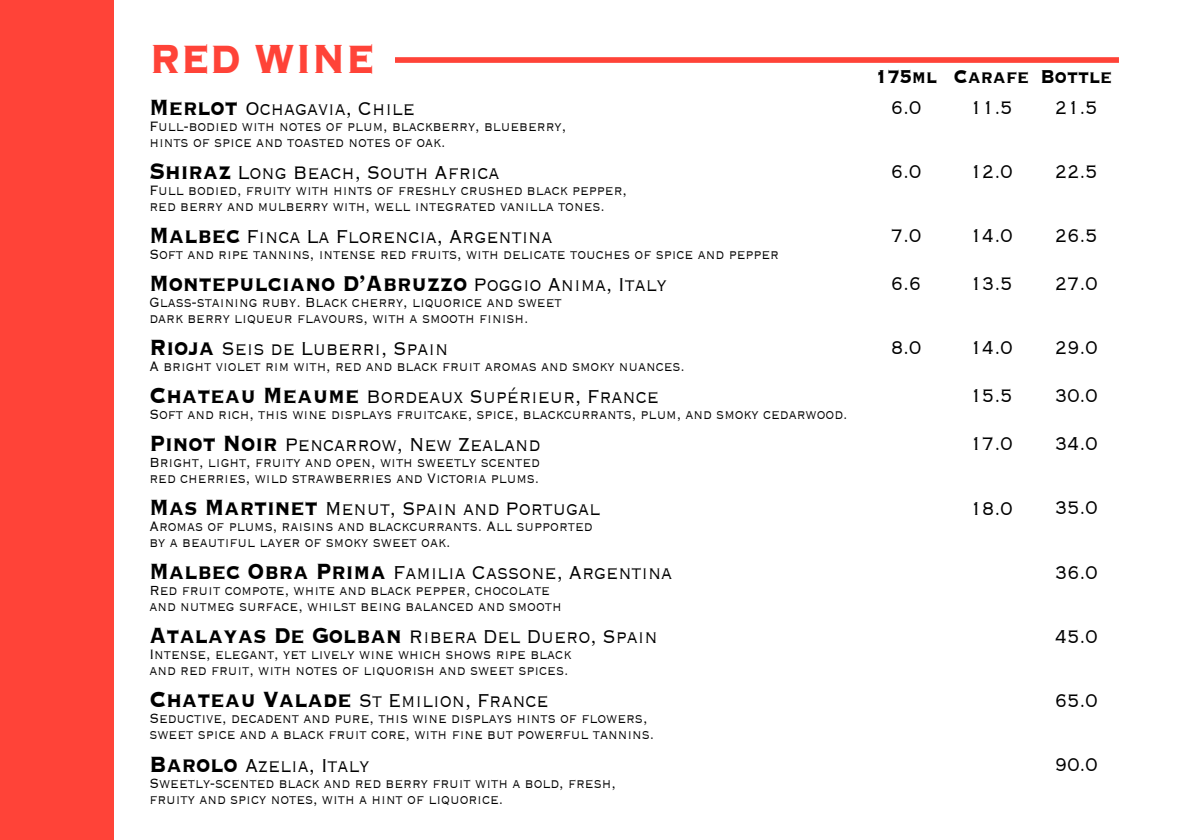
<style>
.page{position:relative;width:1191px;height:840px;background:#fff}
.page>*{position:absolute;margin:0;border:0;box-sizing:border-box;transform-origin:0 0}
.t1{font:700 52.8px "Copperplate";color:#ff4338;scale:.82 1}
.t2{font:700 28.6px "Copperplate";color:#000;scale:.82 1}
.t3{font:300 24.2px/48px "Copperplate";color:#000;scale:.82 1}
.t4{font:700 24.2px "Copperplate";color:#000;scale:.82 1}
.t5{font:300 17.6px/16px "Copperplate";color:#000;scale:.82 1}
.s1{font-weight:700;font-size:28.6px}
.s2{font-weight:300;font-size:24.2px}
</style>
<div class="page">
<div style="left:0;top:0;width:113px;height:839px;background:#ff4338"></div>
<div style="left:395px;top:57px;width:724px;height:6px;background:#ff4338"></div>
<h1 class="t1" style="left:149px;top:24px;width:276px">RED WI NE</h1>
<h3 class="t3" style="left:149px;top:83px;width:325px"><span class="s1">Merlot</span> Ochagavia, Chile</h3>
<p class="t5" style="left:149px;top:117px;width:509px">Full-bodied with notes of plum, blackberry, blueberry, hints of spice and toasted notes of oak.</p>
<h3 class="t3" style="left:149px;top:147px;width:428px"><span class="s1">Shiraz</span> Long Beach, South Africa</h3>
<p class="t5" style="left:149px;top:181px;width:584px">Full bodied, fruity with hints of freshly crushed black pepper, red berry and mulberry with, well integrated vanilla tones.</p>
<h3 class="t3" style="left:149px;top:211px;width:493px"><span class="s1">Malbec</span> Finca La Florencia, Argentina</h3>
<p class="t5" style="left:149px;top:245px;width:769px">Soft and ripe tannins, intense red fruits, with delicate touches of spice and pepper</p>
<h2 class="t2" style="left:149px;top:264px;width:632px">Montepulciano D’Abruzzo <span class="s2">Poggio Anima, Italy</span></h2>
<p class="t5" style="left:149px;top:293px;width:504px">Glass-staining ruby. Black cherry, liquorice and sweet dark berry liqueur flavours, with a smooth finish.</p>
<h3 class="t3" style="left:149px;top:323px;width:366px"><span class="s1">Rioja</span> Seis de Luberri, Spain</h3>
<p class="t5" style="left:149px;top:357px;width:654px">A bright violet rim with, red and black fruit aromas and smoky nuances.</p>
<h3 class="t3" style="left:149px;top:371px;width:623px"><span class="s1">Chateau Meaume</span> Bordeaux Supérieur, France</h3>
<p class="t5" style="left:149px;top:405px;width:853px">Soft and rich, this wine displays fruitcake, spice, blackcurrants, plum, and smoky cedarwood.</p>
<h3 class="t3" style="left:149px;top:419px;width:478px"><span class="s1">Pinot Noir</span> Pencarrow, New Zealand</h3>
<p class="t5" style="left:149px;top:453px;width:478px">Bright, light, fruity and open, with sweetly scented red cherries, wild strawberries and Victoria plums.</p>
<h3 class="t3" style="left:149px;top:483px;width:551px"><span class="s1">Mas Martinet</span> Menut, Spain and Portugal</h3>
<p class="t5" style="left:149px;top:517px;width:542px">Aromas of plums, raisins and blackcurrants. All supported by a beautiful layer of smoky sweet oak.</p>
<h3 class="t3" style="left:149px;top:547px;width:639px"><span class="s1">Malbec Obra Prima</span> Familia Cassone, Argentina</h3>
<p class="t5" style="left:149px;top:581px;width:504px">Red fruit compote, white and black pepper, chocolate and nutmeg surface, whilst being balanced and smooth</p>
<h3 class="t3" style="left:149px;top:611px;width:621px"><span class="s1">Atalayas De Golban</span> Ribera Del Duero, Spain</h3>
<p class="t5" style="left:149px;top:645px;width:516px">Intense, elegant, yet lively wine which shows ripe black and red fruit, with notes of liquorish and sweet spices.</p>
<h3 class="t3" style="left:149px;top:675px;width:488px"><span class="s1">Chateau Valade</span> St Emilion, France</h3>
<p class="t5" style="left:149px;top:709px;width:617px">Seductive, decadent and pure, this wine displays hints of flowers, sweet spice and a black fruit core, with fine but powerful tannins.</p>
<h3 class="t3" style="left:149px;top:739px;width:270px"><span class="s1">Barolo</span> Azelia, Italy</h3>
<p class="t5" style="left:149px;top:773px;width:570px">Sweetly-scented black and red berry fruit with a bold, fresh, fruity and spicy notes, with a hint of liquorice.</p>
<h3 class="t4" style="left:875px;top:60px;width:290px">175ml Carafe Bottle</h3>
<h3 class="t3" style="left:891px;top:82px;width:38px">6.0</h3>
<h3 class="t3" style="left:970px;top:82px;width:53px">11.5</h3>
<h3 class="t3" style="left:1055px;top:82px;width:53px">21.5</h3>
<h3 class="t3" style="left:891px;top:146px;width:38px">6.0</h3>
<h3 class="t3" style="left:970px;top:146px;width:53px">12.0</h3>
<h3 class="t3" style="left:1055px;top:146px;width:53px">22.5</h3>
<h3 class="t3" style="left:891px;top:210px;width:38px">7.0<br>6.6</h3>
<h3 class="t3" style="left:970px;top:210px;width:53px">14.0<br>13.5</h3>
<h3 class="t3" style="left:1055px;top:210px;width:53px">26.5<br>27.0</h3>
<h3 class="t3" style="left:891px;top:322px;width:38px">8.0</h3>
<h3 class="t3" style="left:970px;top:322px;width:53px;text-align:justify">14.0<br>15.5<br>17.0</h3>
<h3 class="t3" style="left:1055px;top:322px;width:53px;text-align:justify">29.0<br>30.0<br>34.0</h3>
<h3 class="t3" style="left:970px;top:482px;width:53px">18.0</h3>
<h3 class="t3" style="left:1055px;top:482px;width:53px">35.0</h3>
<h3 class="t3" style="left:1055px;top:546px;width:53px">36.0</h3>
<h3 class="t3" style="left:1055px;top:610px;width:53px">45.0</h3>
<h3 class="t3" style="left:1055px;top:674px;width:53px">65.0</h3>
<h3 class="t3" style="left:1055px;top:738px;width:53px">90.0</h3>
</div>
